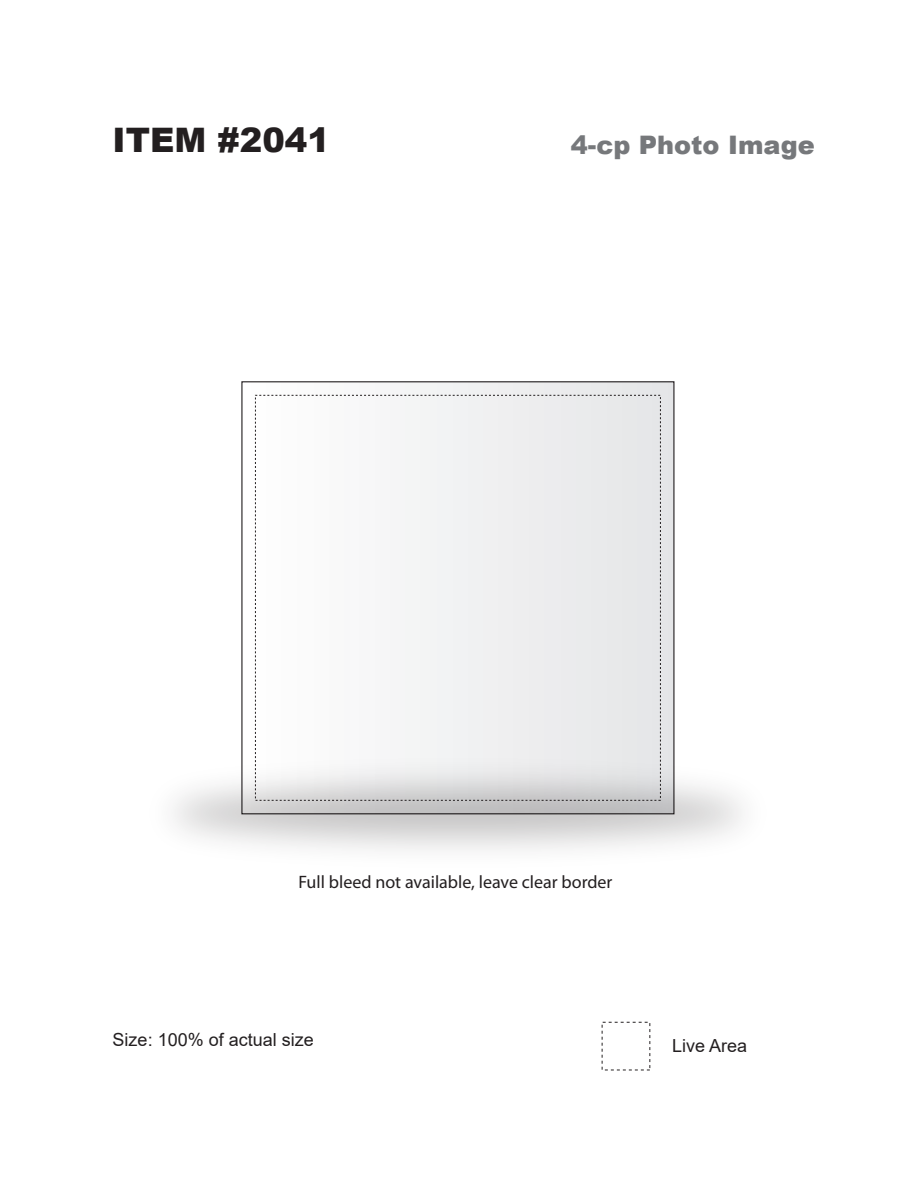
<style>
.page{position:relative;width:918px;height:1188px;background:#fff}
.page>*{position:absolute;margin:0;border:0;box-sizing:border-box;transform-origin:0 0}
.t1{font:900 33.75px "Arial";color:#231f20}
.t2{font:900 25.5px "Arial";color:#76787b}
.t3{font:18px "Myriad Pro";color:#231f20}
.t4{font:18px "Arial";color:#231f20}
</style>
<div class="page">
<svg style="left:243px;top:383px;width:430px;height:429px"></svg>
<h1 class="t1" style="left:113px;top:115px;width:219px">ITEM #2041</h1>
<h2 class="t2" style="left:571px;top:127px;width:246px">4-cp Photo Image</h2>
<p class="t3" style="left:299px;top:872px;width:315px">Full bleed not available, leave clear border</p>
<p class="t4" style="left:113px;top:1027px;width:203px">Size: 100% of actual size</p>
<p class="t4" style="left:672px;top:1033px;width:77px">Live Area</p>
</div>
